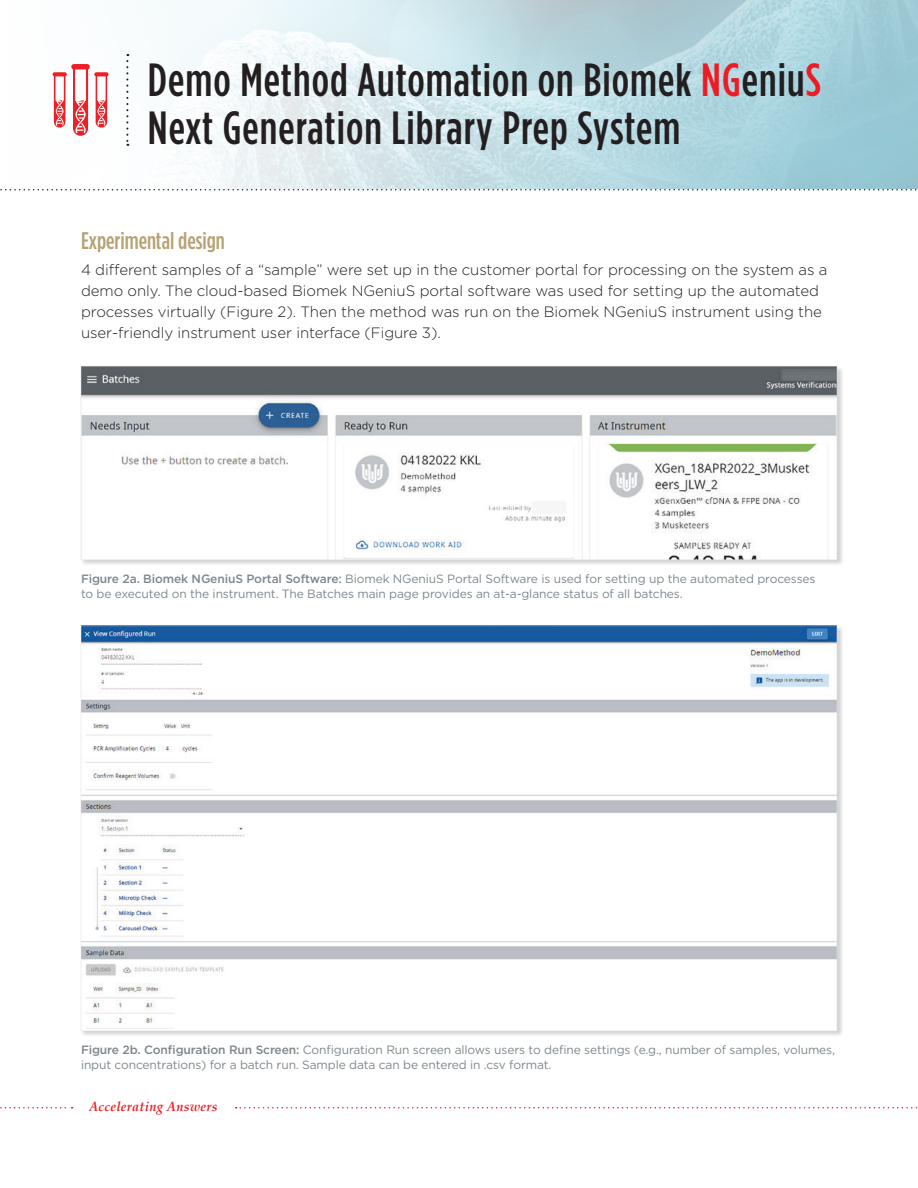
<style>
.page{position:relative;width:918px;height:1188px;background:#fff}
.page>*{position:absolute;margin:0;border:0;box-sizing:border-box;transform-origin:0 0}
.t1{font:500 46.5px/48px "Gotham Condensed";letter-spacing:.025em;color:#231f20}
.cond_sub{font:500 24px "Gotham Condensed";color:#b6a275}
.Body_Copy{font:300 15px/21px "Gotham";letter-spacing:-.005em;color:#231f20}
.t2{font:italic 700 13.5px "Palatino";letter-spacing:.02em;color:#ed1c24;scale:.95 1}
.t3{font:12px/15px "Gotham";letter-spacing:-.01em;color:#7e878d}
.s1{color:#ed1c24}
.s2{font-weight:500}
</style>
<div class="page">
<svg style="left:0;top:1107px;width:73px;height:1px"></svg>
<svg style="left:236px;top:1107px;width:682px;height:1px"></svg>
<img style="left:52px;top:0;width:866px;height:189px">
<svg style="left:0;top:189px;width:917px;height:1px"></svg>
<svg style="left:53px;top:64px;width:56px;height:72px"></svg>
<svg style="left:126px;top:54px;width:2px;height:92px"></svg>
<div style="left:80px;top:366px;width:764px;height:201px;background:#231f20;opacity:.2"></div>
<img style="left:83px;top:368px;width:752px;height:190px">
<div style="left:81px;top:366px;width:756px;height:194px;border:1px solid #dedee0"></div>
<div style="left:80px;top:625px;width:764px;height:413px;background:#231f20;opacity:.2"></div>
<img style="left:83px;top:627px;width:752px;height:402px">
<h1 class="t1" style="left:148px;top:55px;width:675px">Demo Method Automation on Biomek <span class="s1">NG</span>eniu<span class="s1">S<br></span>Next Generation Library Prep System</h1>
<p class="cond_sub" style="left:81px;top:226px;width:146px">Experimental design</p>
<p class="Body_Copy" style="left:81px;top:259px;width:748px">4 different samples of a “sample” were set up in the customer portal for processing on the system as a demo only. The cloud-based Biomek NGeniuS portal software was used for setting up the automated processes virtually (Figure 2). Then the method was run on the Biomek NGeniuS instrument using the user-friendly instrument user interface (Figure 3).</p>
<p class="t3" style="left:81px;top:571px;width:736px"><span class="s2">Figure 2a. Biomek NGeniuS Portal Software:</span> Biomek NGeniuS Portal Software is used for setting up the automated processes to be executed on the instrument. The Batches main page provides an at-a-glance status of all batches.</p>
<p class="t3" style="left:81px;top:1042px;width:756px"><span class="s2">Figure 2b. Configuration Run Screen:</span> Configuration Run screen allows users to define settings (e.g., number of samples, volumes, input concentrations) for a batch run. Sample data can be entered in .csv format.</p>
<p class="t2" style="left:89px;top:1096px;width:137px">Accelerating Answers</p>
</div>
